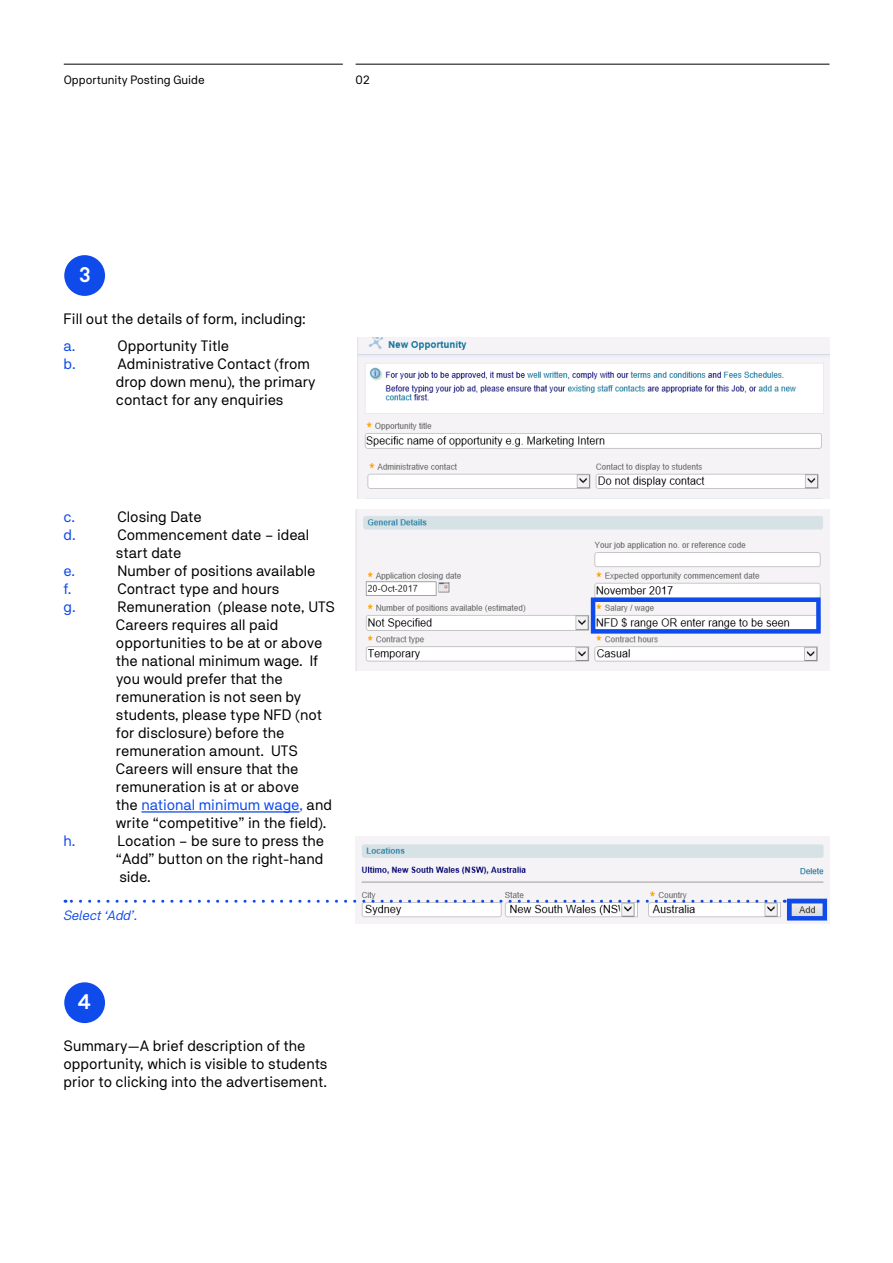
<style>
.page{position:relative;width:893px;height:1263px;background:#fff}
.page>*{position:absolute;margin:0;border:0;box-sizing:border-box;transform-origin:0 0}
.t1{font:700 21px "NB International Pro";color:#fff}
.t2{font:15px/18px "NB Akademie Std";color:#000}
.t3{font:15px "NB Akademie Std";color:#0f4beb}
.t4{font:italic 13.5px "NB Akademie Std";color:#0f4beb}
.t5{font:12px "NB Akademie Std";color:#000}
.s1{color:#0f4beb}
</style>
<div class="page">
<hr style="left:64px;top:64px;width:279px;height:1px;background:#000">
<hr style="left:356px;top:64px;width:473px;height:1px;background:#000">
<hr style="left:141px;top:811px;width:158px;height:1px;background:#0f4beb">
<div style="left:64px;top:255px;width:41px;height:41px;background:#0f4beb;border-radius:50%"></div>
<img style="left:357px;top:337px;width:472px;height:161px">
<img style="left:356px;top:510px;width:473px;height:160px">
<div style="left:591px;top:597px;width:230px;height:37px;border:4px solid #0f4beb"></div>
<img style="left:356px;top:836px;width:473px;height:88px">
<div style="left:787px;top:899px;width:40px;height:21px;border:4px solid #0f4beb"></div>
<svg style="left:65px;top:900px;width:710px;height:3px"></svg>
<div style="left:64px;top:982px;width:41px;height:41px;background:#0f4beb;border-radius:50%"></div>
<p class="t5" style="left:64px;top:73px;width:142px">Opportunity Posting Guide</p>
<p class="t5" style="left:356px;top:73px;width:16px">02</p>
<h1 class="t1" style="left:79px;top:263px;width:14px">3</h1>
<p class="t2" style="left:64px;top:309px;width:244px">Fill out the details of form, including:</p>
<p class="t3" style="left:64px;top:337px;width:14px">a.</p>
<p class="t2" style="left:118px;top:336px;width:113px">Opportunity Title</p>
<p class="t3" style="left:64px;top:355px;width:14px">b.</p>
<p class="t2" style="left:116px;top:354px;width:201px">Administrative Contact (from drop down menu), the primary contact for any enquiries</p>
<p class="t3" style="left:64px;top:508px;width:13px">c.</p>
<p class="t2" style="left:118px;top:507px;width:86px">Closing Date</p>
<p class="t3" style="left:64px;top:526px;width:14px">d.</p>
<p class="t2" style="left:116px;top:525px;width:195px">Commencement date – ideal start date</p>
<p class="t3" style="left:64px;top:562px;width:13px">e.</p>
<p class="t2" style="left:118px;top:561px;width:200px">Number of positions available</p>
<p class="t3" style="left:64px;top:580px;width:10px">f.</p>
<p class="t2" style="left:118px;top:579px;width:163px">Contract type and hours</p>
<p class="t3" style="left:64px;top:598px;width:14px">g.</p>
<p class="t2" style="left:116px;top:597px;width:221px">Remuneration (please note, UTS<br>Careers requires all paid opportunities to be at or above the national minimum wage. If you would prefer that the remuneration is not seen by students, please type NFD (not for disclosure) before the remuneration amount. UTS<br>Careers will ensure that the remuneration is at or above<br>the <span class="s1">national minimum wage,</span> and write “competitive” in the field).</p>
<p class="t3" style="left:64px;top:832px;width:13px">h.</p>
<p class="t2" style="left:116px;top:831px;width:210px;text-align:justify">Location – be sure to press the “Add” button on the right-hand side.</p>
<p class="t4" style="left:64px;top:908px;width:75px">Select ‘Add’.</p>
<h1 class="t1" style="left:78px;top:990px;width:14px">4</h1>
<p class="t2" style="left:64px;top:1036px;width:265px">Summary—A brief description of the opportunity, which is visible to students prior to clicking into the advertisement.</p>
</div>
